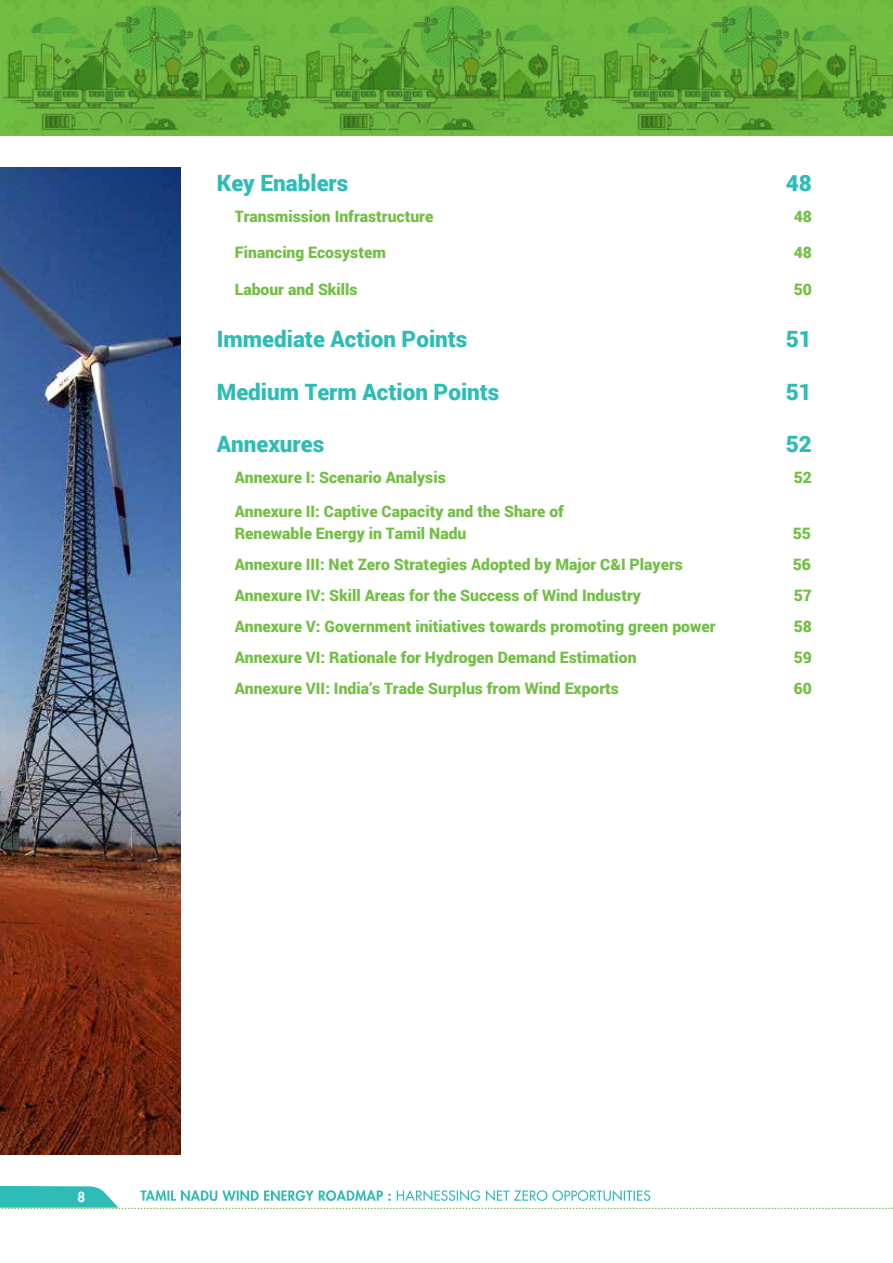
<style>
.page{position:relative;width:893px;height:1263px;background:#fff}
.page>*{position:absolute;margin:0;border:0;box-sizing:border-box;transform-origin:0 0}
.t1{font:900 22.5px "Roboto";color:#2dbcb6}
.t2{font:900 15.75px/22.5px "Roboto";color:#72bf44}
.t3{font:800 13.5px "Futura LT";color:#fff}
</style>
<div class="page">
<svg style="left:0;top:1186px;width:893px;height:23px"></svg>
<svg style="left:0;top:0;width:893px;height:136px;background:#63ac3a"></svg>
<img style="left:2px;top:0;width:297px;height:136px">
<img style="left:299px;top:0;width:310px;height:136px">
<img style="left:0;top:167px;width:181px;height:988px">
<h1 class="t1" style="left:217px;top:167px;width:133px">Key Enablers</h1>
<h1 class="t1" style="left:786px;top:167px;width:28px">48</h1>
<p class="t2" style="left:235px;top:204px;width:200px">Transmission Infrastructure</p>
<p class="t2" style="left:794px;top:204px;width:20px">48</p>
<p class="t2" style="left:235px;top:241px;width:153px">Financing Ecosystem</p>
<p class="t2" style="left:794px;top:241px;width:20px">48</p>
<p class="t2" style="left:235px;top:277px;width:124px">Labour and Skills</p>
<p class="t2" style="left:794px;top:277px;width:20px">50</p>
<h1 class="t1" style="left:217px;top:323px;width:252px">Immediate Action Points</h1>
<h1 class="t1" style="left:786px;top:323px;width:28px">51</h1>
<h1 class="t1" style="left:217px;top:376px;width:284px">Medium Term Action Points</h1>
<h1 class="t1" style="left:786px;top:376px;width:28px">51</h1>
<h1 class="t1" style="left:217px;top:428px;width:109px">Annexures</h1>
<h1 class="t1" style="left:786px;top:428px;width:28px">52</h1>
<p class="t2" style="left:235px;top:466px;width:212px">Annexure I: Scenario Analysis</p>
<p class="t2" style="left:794px;top:466px;width:20px">52</p>
<p class="t2" style="left:235px;top:499px;width:331px">Annexure II: Captive Capacity and the Share of<br>Renewable Energy in Tamil Nadu</p>
<p class="t2" style="left:793px;top:521px;width:20px">55</p>
<p class="t2" style="left:235px;top:553px;width:450px">Annexure III: Net Zero Strategies Adopted by Major C&amp;I Players</p>
<p class="t2" style="left:793px;top:553px;width:20px">56</p>
<p class="t2" style="left:235px;top:584px;width:408px">Annexure IV: Skill Areas for the Success of Wind Industry</p>
<p class="t2" style="left:794px;top:584px;width:20px">57</p>
<p class="t2" style="left:235px;top:615px;width:482px">Annexure V: Government initiatives towards promoting green power</p>
<p class="t2" style="left:794px;top:615px;width:20px">58</p>
<p class="t2" style="left:235px;top:646px;width:403px">Annexure VI: Rationale for Hydrogen Demand Estimation</p>
<p class="t2" style="left:794px;top:646px;width:20px">59</p>
<p class="t2" style="left:235px;top:677px;width:386px">Annexure VII: India’s Trade Surplus from Wind Exports</p>
<p class="t2" style="left:794px;top:677px;width:20px">60</p>
<p class="t3" style="left:77px;top:1188px;width:9px">8</p>
</div>
